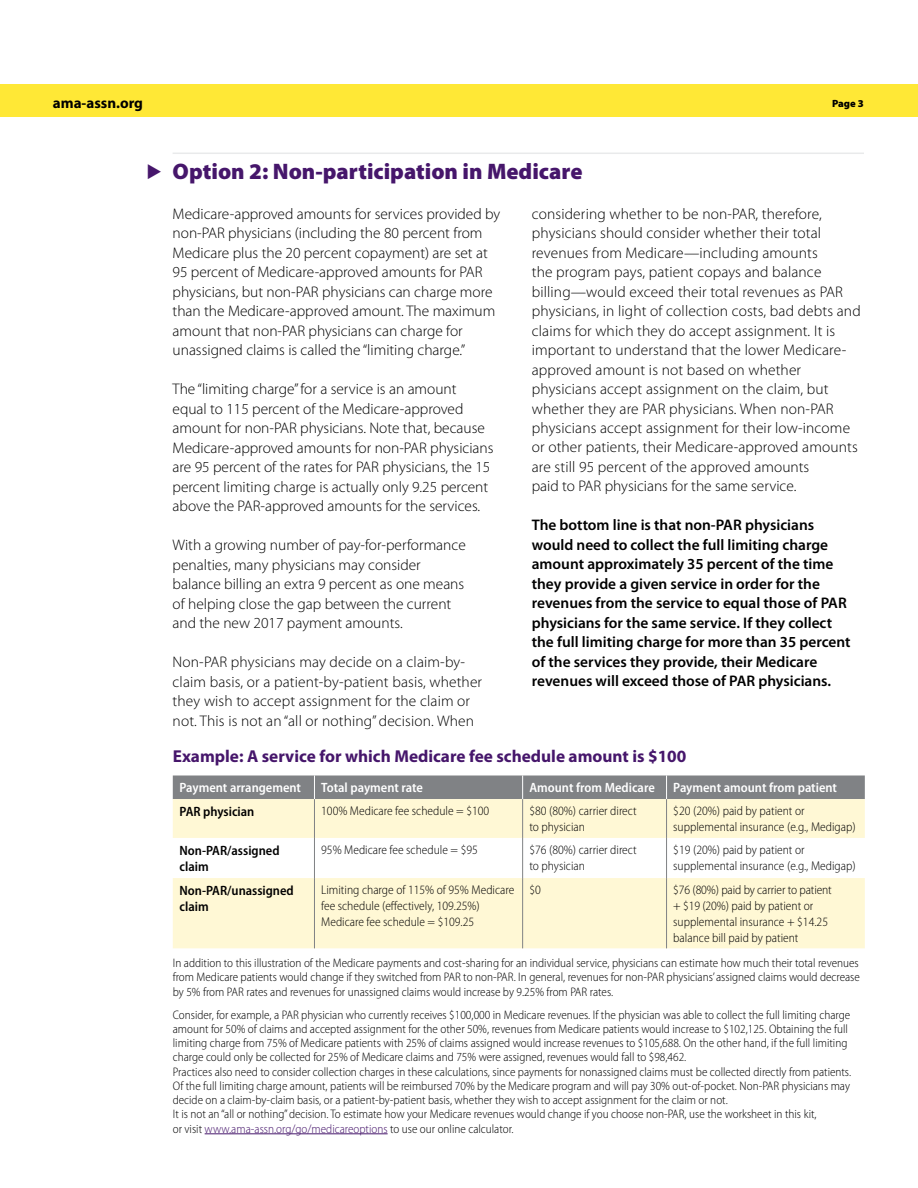
<style>
.page{position:relative;width:918px;height:1188px;background:#fff}
.page>*{position:absolute;margin:0;border:0;box-sizing:border-box;transform-origin:0 0}
.t1{font:900 22.5px "Myriad Pro";color:#46166b}
.t2{font:700 17.25px "Myriad Pro";color:#46166b}
.t3{font:300 15.3px/19.5px "Myriad Pro";color:#000}
.t4{font:600 15.3px/19.5px "Myriad Pro";color:#000}
.t5{font:700 15px "Myriad Pro";color:#000}
.t6{font:600 semi-condensed 13.5px "Myriad Pro";color:#fff}
.t7{font:600 semi-condensed 13.5px/16.5px "Myriad Pro";color:#000}
.t8{font:300 semi-condensed 12.75px/15.8px "Myriad Pro";color:#000}
.t9{font:300 semi-condensed 12.3px/14.2px "Myriad Pro";color:#000;text-align:justify}
.t10{font:900 10.5px "Myriad Pro";color:#000}
.s1{color:#46166b}
</style>
<div class="page">
<div style="left:0;top:84px;width:918px;height:33px;background:#ffe836"></div>
<hr style="left:173px;top:153px;width:691px;height:1px;background:#e9eaeb">
<svg style="left:173px;top:799px;width:692px;height:149px;fill:#fff8d5"></svg>
<div style="left:173px;top:776px;width:692px;height:23px;background:#808285"></div>
<hr style="left:314px;top:799px;width:1px;height:39px;background:#808285">
<hr style="left:522px;top:799px;width:1px;height:39px;background:#808285">
<hr style="left:666px;top:799px;width:1px;height:39px;background:#808285">
<hr style="left:314px;top:838px;width:1px;height:40px;background:#808285">
<hr style="left:522px;top:838px;width:1px;height:40px;background:#808285">
<hr style="left:666px;top:838px;width:1px;height:40px;background:#808285">
<hr style="left:314px;top:878px;width:1px;height:70px;background:#808285">
<hr style="left:522px;top:878px;width:1px;height:70px;background:#808285">
<hr style="left:666px;top:878px;width:1px;height:70px;background:#808285">
<hr style="left:205px;top:1134px;width:183px;height:1px;background:#46166b">
<p class="t5" style="left:53px;top:93px;width:92px">ama-assn.org</p>
<p class="t10" style="left:832px;top:97px;width:33px">Page 3</p>
<h1 class="t1" style="left:173px;top:156px;width:411px">Option 2: Non-participation in Medicare</h1>
<p class="t3" style="left:173px;top:204px;width:329px">Medicare-approved amounts for services provided by non-PAR physicians (including the 80 percent from Medicare plus the 20 percent copayment) are set at 95 percent of Medicare-approved amounts for PAR physicians, but non-PAR physicians can charge more than the Medicare-approved amount. The maximum amount that non-PAR physicians can charge for unassigned claims is called the “limiting charge.”</p>
<p class="t3" style="left:173px;top:379px;width:322px">The “limiting charge” for a service is an amount equal to 115 percent of the Medicare-approved amount for non-PAR physicians. Note that, because Medicare-approved amounts for non-PAR physicians are 95 percent of the rates for PAR physicians, the 15 percent limiting charge is actually only 9.25 percent above the PAR-approved amounts for the services.</p>
<p class="t3" style="left:173px;top:535px;width:295px">With a growing number of pay-for-performance penalties, many physicians may consider balance billing an extra 9 percent as one means of helping close the gap between the current and the new 2017 payment amounts.</p>
<p class="t3" style="left:173px;top:652px;width:311px">Non-PAR physicians may decide on a claim-by&shy;claim basis, or a patient-by-patient basis, whether they wish to accept assignment for the claim or not. This is not an “all or nothing” decision. When</p>
<p class="t3" style="left:532px;top:204px;width:330px">considering whether to be non-PAR, therefore, physicians should consider whether their total revenues from Medicare—including amounts<br>the program pays, patient copays and balance billing—would exceed their total revenues as PAR physicians, in light of collection costs, bad debts and claims for which they do accept assignment. It is important to understand that the lower Medicare&shy;approved amount is not based on whether physicians accept assignment on the claim, but whether they are PAR physicians. When non-PAR physicians accept assignment for their low-income or other patients, their Medicare-approved amounts are still 95 percent of the approved amounts<br>paid to PAR physicians for the same service.</p>
<p class="t4" style="left:532px;top:515px;width:320px">The bottom line is that non-PAR physicians would need to collect the full limiting charge amount approximately 35 percent of the time they provide a given service in order for the revenues from the service to equal those of PAR physicians for the same service. If they collect the full limiting charge for more than 35 percent of the services they provide, their Medicare revenues will exceed those of PAR physicians.</p>
<p class="t2" style="left:173px;top:745px;width:515px">Example: A service for which Medicare fee schedule amount is $100</p>
<p class="t6" style="left:180px;top:779px;width:123px">Payment arrangement</p>
<p class="t6" style="left:321px;top:779px;width:103px">Total payment rate</p>
<p class="t6" style="left:529px;top:779px;width:127px">Amount from Medicare</p>
<p class="t6" style="left:673px;top:779px;width:165px">Payment amount from patient</p>
<p class="t7" style="left:180px;top:803px;width:76px">PAR physician</p>
<p class="t8" style="left:321px;top:803px;width:170px">100% Medicare fee schedule = $100</p>
<p class="t8" style="left:529px;top:803px;width:109px">$80 (80%) carrier direct to physician</p>
<p class="t8" style="left:673px;top:803px;width:184px">$20 (20%) paid by patient or supplemental insurance (e.g., Medigap)</p>
<p class="t7" style="left:180px;top:842px;width:102px">Non-PAR/assigned claim</p>
<p class="t8" style="left:321px;top:842px;width:158px">95% Medicare fee schedule = $95</p>
<p class="t8" style="left:529px;top:842px;width:109px">$76 (80%) carrier direct to physician</p>
<p class="t8" style="left:673px;top:842px;width:184px">$19 (20%) paid by patient or supplemental insurance (e.g., Medigap)</p>
<p class="t7" style="left:180px;top:882px;width:116px">Non-PAR/unassigned claim</p>
<p class="t8" style="left:321px;top:882px;width:195px">Limiting charge of 115% of 95% Medicare fee schedule (effectively, 109.25%)<br>Medicare fee schedule = $109.25</p>
<p class="t8" style="left:529px;top:882px;width:13px">$0</p>
<p class="t8" style="left:673px;top:882px;width:160px">$76 (80%) paid by carrier to patient + $19 (20%) paid by patient or supplemental insurance + $14.25 balance bill paid by patient</p>
<p class="t9" style="left:173px;top:956px;width:689px">In addition to this illustration of the Medicare payments and cost-sharing for an individual service, physicians can estimate how much their total revenues from Medicare patients would change if they switched from PAR to non-PAR. In general, revenues for non-PAR physicians’ assigned claims would decrease by 5% from PAR rates and revenues for unassigned claims would increase by 9.25% from PAR rates.</p>
<p class="t9" style="left:173px;top:1007px;width:680px;text-align:left">Consider, for example, a PAR physician who currently receives $100,000 in Medicare revenues. If the physician was able to collect the full limiting charge amount for 50% of claims and accepted assignment for the other 50%, revenues from Medicare patients would increase to $102,125. Obtaining the full limiting charge from 75% of Medicare patients with 25% of claims assigned would increase revenues to $105,688. On the other hand, if the full limiting charge could only be collected for 25% of Medicare claims and 75% were assigned, revenues would fall to $98,462.<br>Practices also need to consider collection charges in these calculations, since payments for nonassigned claims must be collected directly from patients.<br>Of the full limiting charge amount, patients will be reimbursed 70% by the Medicare program and will pay 30% out-of-pocket. Non-PAR physicians may decide on a claim-by-claim basis, or a patient-by-patient basis, whether they wish to accept assignment for the claim or not.<br>It is not an “all or nothing” decision. To estimate how your Medicare revenues would change if you choose non-PAR, use the worksheet in this kit,<br>or visit <span class="s1">www.ama-assn.org/go/medicareoptions</span> to use our online calculator.</p>
</div>
